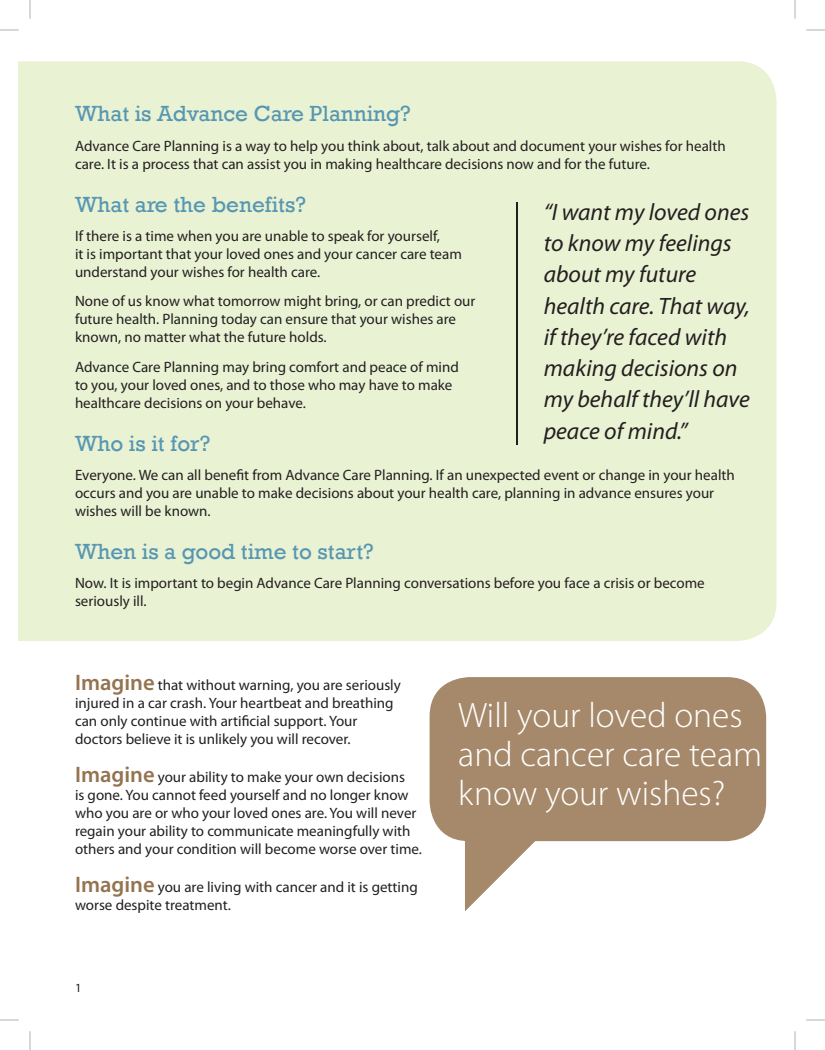
<style>
.page{position:relative;width:825px;height:1050px;background:#fff}
.page>*{position:absolute;margin:0;border:0;box-sizing:border-box;transform-origin:0 0}
.t1{font:300 35.38px/38.8px "Myriad Pro";color:#fff}
.t2{font:italic 23.75px/31.2px "Myriad Pro";color:#231f20}
.t3{font:22.5px "Rockwell";color:#5797b1}
.t4{font:15px/18px "Myriad Pro";color:#231f20}
.t5{font:12.5px "Myriad Pro";color:#231f20}
.s1{font-weight:600;font-size:22.5px;color:#947450}
</style>
<div class="page">
<div style="left:19px;top:61px;width:758px;height:580px;background:#eaf2d4"></div>
<div style="left:430px;top:677px;width:336px;height:164px;background:#a6896a;border-radius:39px"></div>
<svg style="left:465px;top:841px;width:88px;height:70px"></svg>
<hr style="left:516px;top:202px;width:2px;height:243px;background:#231f20">
<svg style="left:794px;top:0;width:2px;height:19px"></svg>
<svg style="left:29px;top:0;width:2px;height:19px"></svg>
<svg style="left:806px;top:29px;width:19px;height:2px"></svg>
<svg style="left:0;top:29px;width:19px;height:2px"></svg>
<svg style="left:806px;top:1019px;width:19px;height:2px"></svg>
<svg style="left:0;top:1019px;width:19px;height:2px"></svg>
<svg style="left:794px;top:1031px;width:2px;height:19px"></svg>
<svg style="left:29px;top:1031px;width:2px;height:19px"></svg>
<h3 class="t3" style="left:75px;top:101px;width:337px">What is Advance Care Planning?</h3>
<p class="t4" style="left:75px;top:137px;width:652px">Advance Care Planning is a way to help you think about, talk about and document your wishes for health care. It is a process that can assist you in making healthcare decisions now and for the future.</p>
<h3 class="t3" style="left:75px;top:191px;width:232px">What are the benefits?</h3>
<p class="t4" style="left:75px;top:227px;width:388px">If there is a time when you are unable to speak for yourself,<br>it is important that your loved ones and your cancer care team understand your wishes for health care.</p>
<p class="t4" style="left:75px;top:293px;width:402px">None of us know what tomorrow might bring, or can predict our future health. Planning today can ensure that your wishes are known, no matter what the future holds.</p>
<p class="t4" style="left:75px;top:358px;width:385px">Advance Care Planning may bring comfort and peace of mind to you, your loved ones, and to those who may have to make healthcare decisions on your behave.</p>
<h3 class="t3" style="left:75px;top:430px;width:137px">Who is it for?</h3>
<p class="t4" style="left:75px;top:466px;width:661px">Everyone. We can all benefit from Advance Care Planning. If an unexpected event or change in your health occurs and you are unable to make decisions about your health care, planning in advance ensures your wishes will be known.</p>
<h3 class="t3" style="left:75px;top:538px;width:300px">When is a good time to start?</h3>
<p class="t4" style="left:75px;top:575px;width:631px">Now. It is important to begin Advance Care Planning conversations before you face a crisis or become seriously ill.</p>
<h2 class="t2" style="left:544px;top:197px;width:208px">“I want my loved ones to know my feelings about my future health care. That way, if they’re faced with making decisions on my behalf they’ll have peace of mind.”</h2>
<p class="t4" style="left:75px;top:676px;width:327px"><span class="s1">Imagine</span> that without warning, you are seriously injured in a car crash. Your heartbeat and breathing can only continue with artificial support. Your doctors believe it is unlikely you will recover.</p>
<p class="t4" style="left:75px;top:768px;width:348px"><span class="s1">Imagine</span> your ability to make your own decisions<br>is gone. You cannot feed yourself and no longer know who you are or who your loved ones are. You will never regain your ability to communicate meaningfully with others and your condition will become worse over time.</p>
<p class="t4" style="left:75px;top:878px;width:344px"><span class="s1">Imagine</span> you are living with cancer and it is getting worse despite treatment.</p>
<p class="t5" style="left:75px;top:981px;width:8px">1</p>
<h1 class="t1" style="left:458px;top:697px;width:305px">Will your loved ones and cancer care team know your wishes?</h1>
</div>
